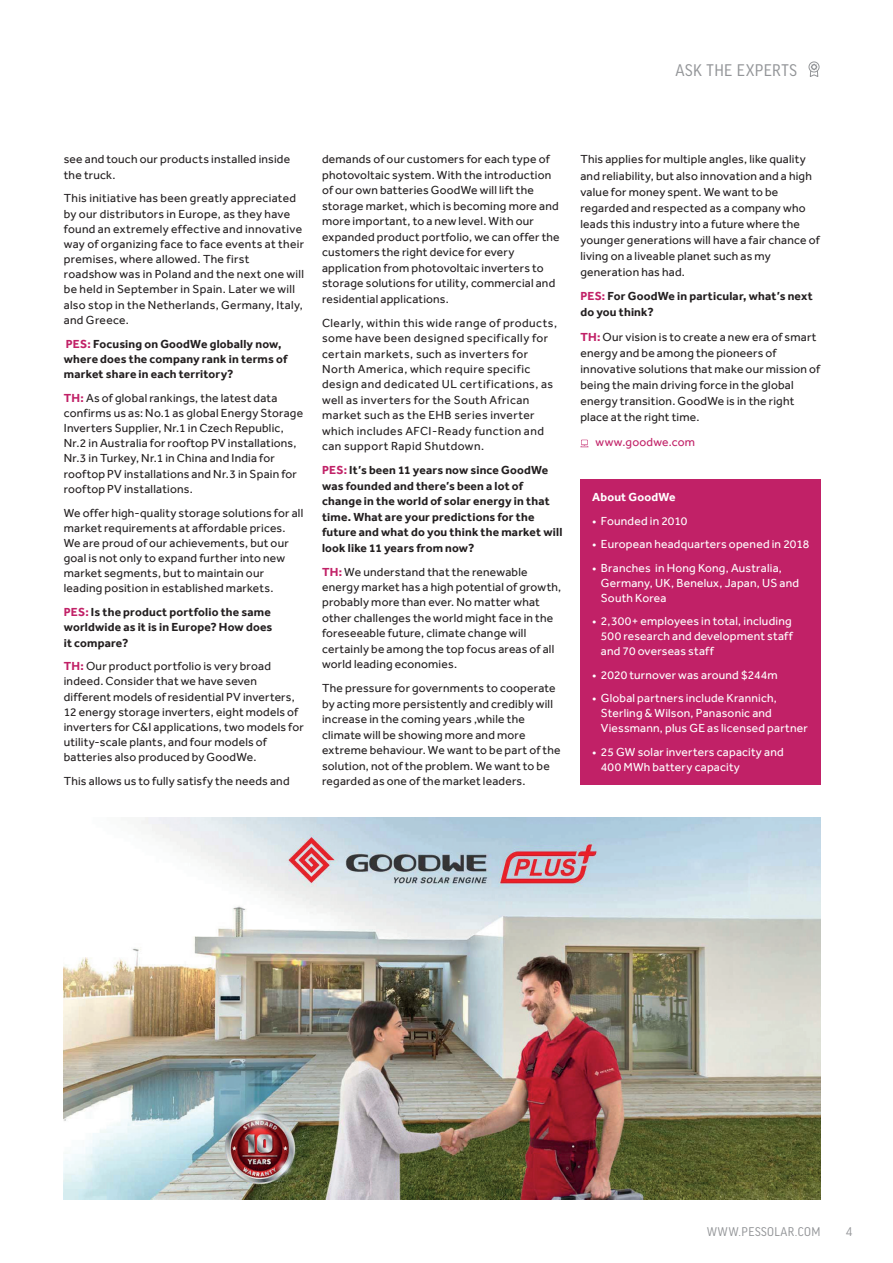
<style>
.page{position:relative;width:893px;height:1263px;background:#fff}
.page>*{position:absolute;margin:0;border:0;box-sizing:border-box;transform-origin:0 0}
.Page_head_2015{font:18px "Good Headline Pro Narr";letter-spacing:.025em;color:#939598}
.t1{font:13.5px "Good Headline Pro Narr";letter-spacing:.035em;color:#939598}
.Body_Copy_2015{font:12px/15.5px "Effra";letter-spacing:.02em;color:#231f20}
.Body_Copy_2015-2{font:700 12px/15.5px "Effra";letter-spacing:.015em;color:#231f20}
.Body_Copy_2015-3{font:12px/15px "Effra";letter-spacing:.015em;color:#fff}
.Body_Copy_2015-4{font:12px "Effra";letter-spacing:.015em;color:#c12167}
.Body_Copy_2015-5{font:700 12px "Effra";letter-spacing:.015em;color:#fff}
.s1{color:#c12167}
.s2{font-weight:700;color:#c12167}
</style>
<div class="page">
<div style="left:809px;top:62px;width:10px;height:10px;border:1px solid #939598;border-radius:50%"></div>
<svg style="left:809px;top:63px;width:10px;height:14px"></svg>
<div style="left:580px;top:480px;width:241px;height:305px;background:#c12167"></div>
<svg style="left:580px;top:440px;width:8px;height:7px"></svg>
<img style="left:64px;top:818px;width:757px;height:381px">
<p class="Page_head_2015" style="left:675px;top:61px;width:123px">ASK THE EXPERTS</p>
<p class="Body_Copy_2015" style="left:64px;top:152px;width:228px">see and touch our products installed inside the truck.</p>
<p class="Body_Copy_2015" style="left:64px;top:191px;width:242px">This initiative has been greatly appreciated by our distributors in Europe, as they have found an extremely effective and innovative way of organizing face to face events at their premises, where allowed. The first roadshow was in Poland and the next one will be held in September in Spain. Later we will also stop in the Netherlands, Germany, Italy, and Greece.</p>
<p class="Body_Copy_2015-2" style="left:64px;top:336px;width:225px"><span class="s1">PES:</span> Focusing on GoodWe globally now, where does the company rank in terms of market share in each territory?</p>
<p class="Body_Copy_2015" style="left:64px;top:390px;width:241px"><span class="s2">TH:</span> As of global rankings, the latest data confirms us as: No.1 as global Energy Storage Inverters Supplier, Nr.1 in Czech Republic, Nr.2 in Australia for rooftop PV installations, Nr.3 in Turkey, Nr.1 in China and India for rooftop PV installations and Nr.3 in Spain for rooftop PV installations.</p>
<p class="Body_Copy_2015" style="left:64px;top:505px;width:241px">We offer high-quality storage solutions for all market requirements at affordable prices.<br>We are proud of our achievements, but our goal is not only to expand further into new market segments, but to maintain our leading position in established markets.</p>
<p class="Body_Copy_2015-2" style="left:64px;top:604px;width:210px"><span class="s1">PES:</span> Is the product portfolio the same worldwide as it is in Europe? How does it compare?</p>
<p class="Body_Copy_2015" style="left:64px;top:658px;width:242px"><span class="s2">TH:</span> Our product portfolio is very broad indeed. Consider that we have seven different models of residential PV inverters, 12 energy storage inverters, eight models of inverters for C&amp;I applications, two models for utility-scale plants, and four models of batteries also produced by GoodWe.</p>
<p class="Body_Copy_2015" style="left:64px;top:773px;width:227px">This allows us to fully satisfy the needs and</p>
<p class="Body_Copy_2015" style="left:322px;top:152px;width:239px">demands of our customers for each type of photovoltaic system. With the introduction of our own batteries GoodWe will lift the storage market, which is becoming more and more important, to a new level. With our expanded product portfolio, we can offer the customers the right device for every application from photovoltaic inverters to storage solutions for utility, commercial and residential applications.</p>
<p class="Body_Copy_2015" style="left:322px;top:315px;width:237px">Clearly, within this wide range of products, some have been designed specifically for certain markets, such as inverters for North America, which require specific design and dedicated UL certifications, as well as inverters for the South African market such as the EHB series inverter which includes AFCI-Ready function and can support Rapid Shutdown.</p>
<p class="Body_Copy_2015-2" style="left:322px;top:462px;width:242px"><span class="s1">PES:</span> It’s been 11 years now since GoodWe was founded and there’s been a lot of change in the world of solar energy in that time. What are your predictions for the future and what do you think the market will look like 11 years from now?</p>
<p class="Body_Copy_2015" style="left:322px;top:564px;width:241px"><span class="s2">TH:</span> We understand that the renewable energy market has a high potential of growth, probably more than ever. No matter what other challenges the world might face in the foreseeable future, climate change will certainly be among the top focus areas of all world leading economies.</p>
<p class="Body_Copy_2015" style="left:322px;top:680px;width:240px">The pressure for governments to cooperate by acting more persistently and credibly will increase in the coming years ,while the climate will be showing more and more extreme behaviour. We want to be part of the solution, not of the problem. We want to be regarded as one of the market leaders.</p>
<p class="Body_Copy_2015" style="left:580px;top:151px;width:241px;line-height:16px">This applies for multiple angles, like quality and reliability, but also innovation and a high value for money spent. We want to be regarded and respected as a company who leads this industry into a future where the younger generations will have a fair chance of living on a liveable planet such as my generation has had.</p>
<p class="Body_Copy_2015-2" style="left:580px;top:288px;width:234px;line-height:16px"><span class="s1">PES:</span> For GoodWe in particular, what’s next do you think?</p>
<p class="Body_Copy_2015" style="left:580px;top:329px;width:241px;line-height:16px"><span class="s2">TH:</span> Our vision is to create a new era of smart energy and be among the pioneers of innovative solutions that make our mission of being the main driving force in the global energy transition. GoodWe is in the right place at the right time.</p>
<p class="Body_Copy_2015-4" style="left:596px;top:434px;width:101px">www.goodwe.com</p>
<p class="Body_Copy_2015-5" style="left:592px;top:490px;width:85px">About GoodWe</p>
<p class="Body_Copy_2015-3" style="left:592px;top:513px;width:97px">• Founded in 2010</p>
<p class="Body_Copy_2015-3" style="left:592px;top:536px;width:219px">• European headquarters opened in 2018</p>
<p class="Body_Copy_2015-3" style="left:601px;top:560px;width:200px;text-indent:-9px">• Branches in Hong Kong, Australia,<br>Germany, UK, Benelux, Japan, US and<br>South Korea</p>
<p class="Body_Copy_2015-3" style="left:601px;top:613px;width:193px;text-align:justify;text-indent:-9px">• 2,300+ employees in total, including 500 research and development staff and 70 overseas staff</p>
<p class="Body_Copy_2015-3" style="left:592px;top:667px;width:187px">• 2020 turnover was around $244m</p>
<p class="Body_Copy_2015-3" style="left:601px;top:690px;width:209px;text-indent:-9px">• Global partners include Krannich,<br>Sterling &amp; Wilson, Panasonic and<br>Viessmann, plus GE as licensed partner</p>
<p class="Body_Copy_2015-3" style="left:601px;top:744px;width:184px;text-indent:-9px">• 25 GW solar inverters capacity and<br>400 MWh battery capacity</p>
<p class="t1" style="left:707px;top:1225px;width:115px">WWW.PESSOLAR.COM</p>
<p class="t1" style="left:846px;top:1225px;width:7px">4</p>
</div>
